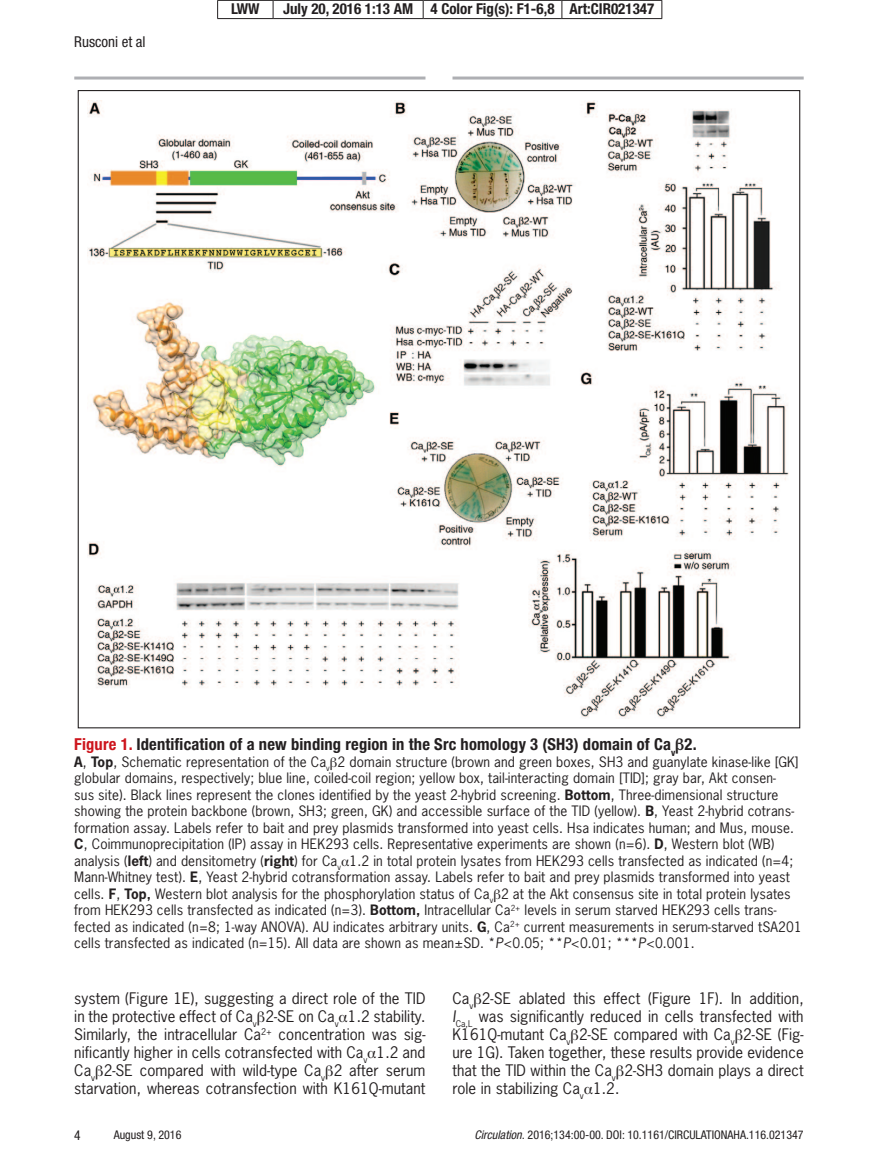
<style>
.page{position:relative;width:878px;height:1175px;background:#fff}
.page>*{position:absolute;margin:0;border:0;box-sizing:border-box;transform-origin:0 0}
.t1{font:700 condensed 16.5px "Helvetica Neue LT Std";letter-spacing:.01em;color:#231f20}
.t2{font:15px/18px "News Gothic";letter-spacing:.005em;color:#231f20;text-align:justify}
.t3{font:700 condensed 15px "Helvetica Neue LT Std";color:#231f20}
.t4{font:condensed 15px "Helvetica Neue LT Std";color:#231f20}
.t5{font:13.5px/16.5px "News Gothic";letter-spacing:.01em;color:#231f20}
.t6{font:condensed 13.5px "Helvetica Neue LT Std";color:#231f20}
.t7{font:condensed 12px "Helvetica Neue LT Std";color:#231f20}
.s1{color:#cd151d}
.s2{font-family:"Gandhari Unicode";font-stretch:normal}
.s3{font-weight:700}
.s4{font-family:"Gandhari Unicode"}
.s5{font-style:italic}
</style>
<div class="page">
<hr style="left:217px;top:0;width:56px;height:1px;background:#231f20">
<svg style="left:217px;top:1px;width:1px;height:17px"></svg>
<hr style="left:273px;top:0;width:150px;height:1px;background:#231f20">
<svg style="left:273px;top:1px;width:1px;height:17px"></svg>
<hr style="left:423px;top:0;width:139px;height:1px;background:#231f20">
<svg style="left:423px;top:1px;width:1px;height:17px"></svg>
<hr style="left:562px;top:0;width:100px;height:1px;background:#231f20">
<svg style="left:561px;top:1px;width:1px;height:17px"></svg>
<svg style="left:661px;top:1px;width:1px;height:17px"></svg>
<hr style="left:217px;top:18px;width:56px;height:1px;background:#231f20">
<hr style="left:273px;top:18px;width:150px;height:1px;background:#231f20">
<hr style="left:423px;top:18px;width:139px;height:1px;background:#231f20">
<hr style="left:562px;top:18px;width:100px;height:1px;background:#231f20">
<svg style="left:74px;top:76px;width:351px;height:4px"></svg>
<svg style="left:452px;top:76px;width:351px;height:4px"></svg>
<svg style="left:77px;top:90px;width:723px;height:639px"></svg>
<p class="t4" style="left:74px;top:33px;width:73px">Rusconi et al</p>
<p class="t3" style="left:231px;top:0;width:30px">LWW</p>
<p class="t3" style="left:283px;top:0;width:373px">July 20, 2016 1:13 AM 4 Color Fig(s): F1-6,8 Art:CIR021347</p>
<p class="t1" style="left:74px;top:734px;width:623px"><span class="s1">Figure 1.</span> Identification of a new binding region in the Src homology 3 (SH3) domain of Ca<sub>v</sub><span class="s2">β</span>2.</p>
<p class="t5" style="left:74px;top:753px;width:729px"><span class="s3">A</span>, <span class="s3">Top</span>, Schematic representation of the Ca<sub>v</sub><span class="s4">β</span>2 domain structure (brown and green boxes, SH3 and guanylate kinase-like [GK] globular domains, respectively; blue line, coiled-coil region; yellow box, tail-interacting domain [TID]; gray bar, Akt consen-<br>sus site). Black lines represent the clones identified by the yeast 2-hybrid screening. <span class="s3">Bottom</span>, Three-dimensional structure showing the protein backbone (brown, SH3; green, GK) and accessible surface of the TID (yellow). <span class="s3">B</span>, Yeast 2-hybrid cotrans&shy;formation assay. Labels refer to bait and prey plasmids transformed into yeast cells. Hsa indicates human; and Mus, mouse.<br><span class="s3">C</span>, Coimmunoprecipitation (IP) assay in HEK293 cells. Representative experiments are shown (n=6). <span class="s3">D</span>, Western blot (WB) analysis (<span class="s3">left</span>) and densitometry (<span class="s3">right</span>) for Ca<sub>v</sub><span class="s4">α</span>1.2 in total protein lysates from HEK293 cells transfected as indicated (n=4; Mann-Whitney test). <span class="s3">E</span>, Yeast 2-hybrid cotransformation assay. Labels refer to bait and prey plasmids transformed into yeast cells. <span class="s3">F</span>, <span class="s3">Top,</span> Western blot analysis for the phosphorylation status of Ca<sub>v</sub><span class="s4">β</span>2 at the Akt consensus site in total protein lysates from HEK293 cells transfected as indicated (n=3). <span class="s3">Bottom,</span> Intracellular Ca<sup>2+</sup> levels in serum starved HEK293 cells trans&shy;fected as indicated (n=8; 1-way ANOVA). AU indicates arbitrary units. <span class="s3">G</span>, Ca<sup>2+</sup> current measurements in serum-starved tSA201 cells transfected as indicated (n=15). All data are shown as mean±SD. *<span class="s5">P</span>&lt;0.05; **<span class="s5">P</span>&lt;0.01; ***<span class="s5">P</span>&lt;0.001.</p>
<p class="t2" style="left:74px;top:988px;width:353px">system (Figure 1E), suggesting a direct role of the TID in the protective effect of Ca<sub>v</sub><span class="s4">β</span>2-SE on Ca<sub>v</sub><span class="s4">α</span>1.2 stability.<br>Similarly, the intracellular Ca<sup>2+</sup> concentration was sig&shy;nificantly higher in cells cotransfected with Ca<sub>v</sub><span class="s4">α</span>1.2 and Ca<sub>v</sub><span class="s4">β</span>2-SE compared with wild-type Ca<sub>v</sub><span class="s4">β</span>2 after serum starvation, whereas cotransfection with K161Q-mutant</p>
<p class="t2" style="left:452px;top:988px;width:353px">Ca<sub>v</sub><span class="s4">β</span>2-SE ablated this effect (Figure 1F). In addition, <span class="s5">I</span><sub>Ca,L</sub> was significantly reduced in cells transfected with K161Q-mutant Ca<sub>v</sub><span class="s4">β</span>2-SE compared with Ca<sub>v</sub><span class="s4">β</span>2-SE (Fig&shy;ure 1G). Taken together, these results provide evidence that the TID within the Ca<sub>v</sub><span class="s4">β</span>2-SH3 domain plays a direct role in stabilizing Ca<sub>v</sub><span class="s4">α</span>1.2.</p>
<p class="t6" style="left:74px;top:1127px;width:8px">4</p>
<p class="t7" style="left:114px;top:1127px;width:69px">August 9, 2016</p>
<p class="t7" style="left:474px;top:1127px;width:330px"><span class="s5">Circulation.</span> 2016;134:00-00. DOI: 10.1161/CIRCULATIONAHA.116.021347</p>
</div>
